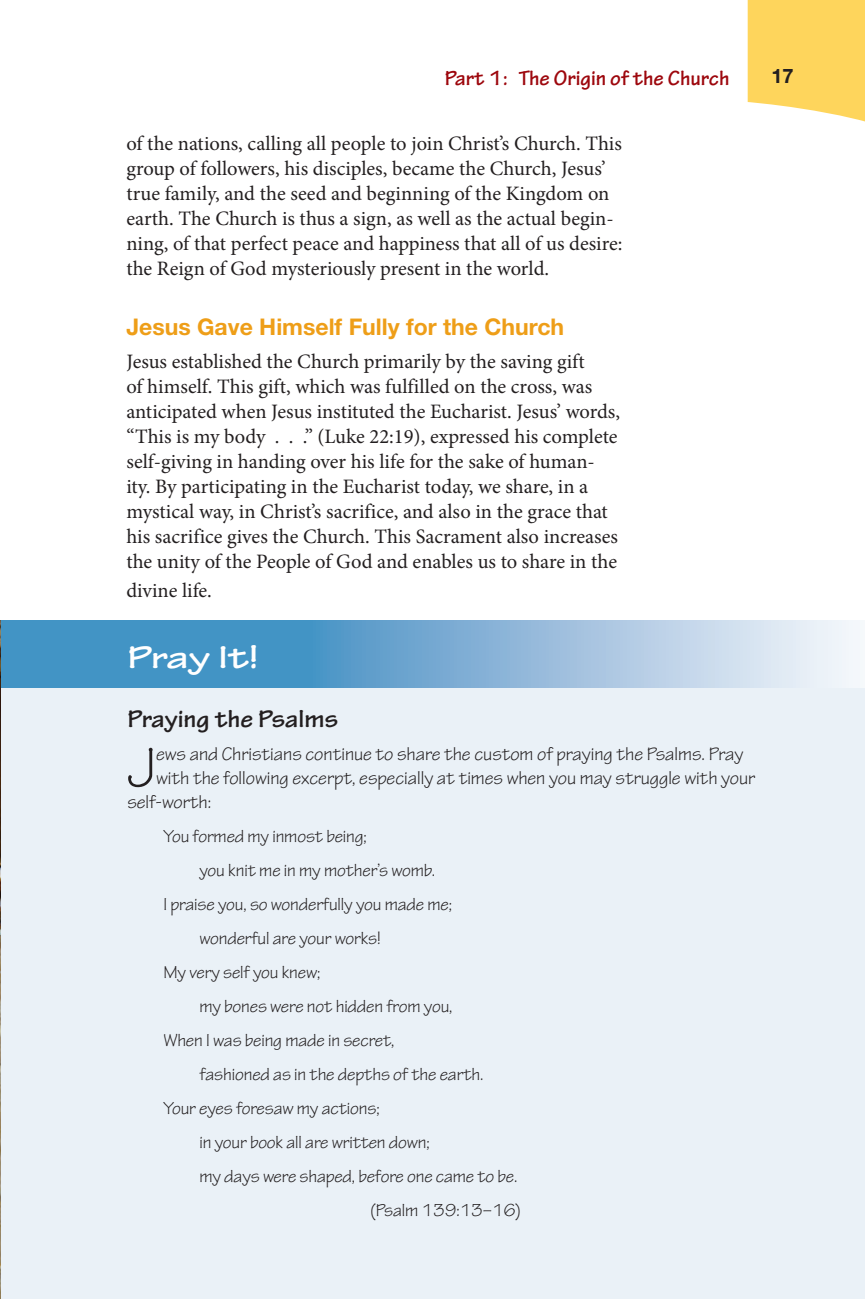
<style>
.page{position:relative;width:865px;height:1299px;background:#fff}
.page>*{position:absolute;margin:0;border:0;box-sizing:border-box;transform-origin:0 0}
.t1{font:56.8px "Tekton Pro";color:#231f20}
.t2{font:700 expanded 34px "Tekton Pro";letter-spacing:-.01em;color:#fff}
.t3{font:700 26px "Tekton Pro";color:#231f20;scale:1.05 1}
.t4{font:700 23px "Helvetica Neue LT Std";color:#ee9e18}
.t5{font:700 22px "Tekton Pro";color:#9d070d}
.t6{font:20.4px/25px "Minion Pro";color:#231f20}
.t7{font:700 20px "Helvetica Neue LT Std";color:#231f20}
.t8{font:19.6px "Tekton Pro";color:#231f20}
.t9{font:18.4px "Tekton Pro";letter-spacing:-.005em;color:#231f20}
</style>
<div class="page">
<img style="left:0;top:620px;width:1px;height:678px">
<div style="left:1px;top:633px;width:864px;height:666px;background:#eaf1f7"></div>
<svg style="left:1px;top:620px;width:864px;height:68px;background:#81b3d6"></svg>
<svg style="left:748px;top:0;width:117px;height:122px;background:#fed96c"></svg>
<p class="t5" style="left:445px;top:65px;width:286px">Part 1: The Origin of the Church</p>
<p class="t7" style="left:771px;top:64px;width:24px">17</p>
<p class="t6" style="left:126px;top:131px;width:498px">of the nations, calling all people to join Christ’s Church. This group of followers, his disciples, became the Church, Jesus’ true family, and the seed and beginning of the Kingdom on earth. The Church is thus a sign, as well as the actual begin&shy;ning, of that perfect peace and happiness that all of us desire: the Reign of God mysteriously present in the world.</p>
<p class="t4" style="left:126px;top:313px;width:439px">Jesus Gave Himself Fully for the Church</p>
<p class="t6" style="left:126px;top:349px;width:495px">Jesus established the Church primarily by the saving gift<br>of himself. This gift, which was fulfilled on the cross, was anticipated when Jesus instituted the Eucharist. Jesus’ words, “This is my body . . .” (Luke 22:19), expressed his complete self-giving in handing over his life for the sake of human&shy;ity. By participating in the Eucharist today, we share, in a mystical way, in Christ’s sacrifice, and also in the grace that his sacrifice gives the Church. This Sacrament also increases the unity of the People of God and enables us to share in the</p>
<p class="t6" style="left:126px;top:578px;width:87px">divine life.</p>
<h2 class="t2" style="left:127px;top:637px;width:132px">Pray It!</h2>
<p class="t3" style="left:127px;top:704px;width:202px">Praying the Psalms</p>
<h1 class="t1" style="left:127px;top:734px;width:30px">J</h1>
<p class="t8" style="left:156px;top:743px;width:589px">ews and Christians continue to share the custom of praying the Psalms. Pray</p>
<p class="t8" style="left:156px;top:767px;width:601px">with the following excerpt, especially at times when you may struggle with your</p>
<p class="t8" style="left:127px;top:791px;width:85px">self-worth:</p>
<p class="t9" style="left:163px;top:826px;width:205px">You formed my inmost being;</p>
<p class="t9" style="left:199px;top:860px;width:237px">you knit me in my mother’s womb.</p>
<p class="t9" style="left:163px;top:894px;width:290px">I praise you, so wonderfully you made me;</p>
<p class="t9" style="left:199px;top:928px;width:183px">wonderful are your works!</p>
<p class="t9" style="left:163px;top:962px;width:158px">My very self you knew;</p>
<p class="t9" style="left:199px;top:996px;width:255px">my bones were not hidden from you,</p>
<p class="t9" style="left:163px;top:1030px;width:233px">When I was being made in secret,</p>
<p class="t9" style="left:199px;top:1064px;width:286px">fashioned as in the depths of the earth.</p>
<p class="t9" style="left:163px;top:1098px;width:218px">Your eyes foresaw my actions;</p>
<p class="t9" style="left:199px;top:1132px;width:232px">in your book all are written down;</p>
<p class="t9" style="left:199px;top:1166px;width:319px">my days were shaped, before one came to be.</p>
<p class="t9" style="left:370px;top:1200px;width:153px">(Psalm 139:13–16)</p>
</div>
